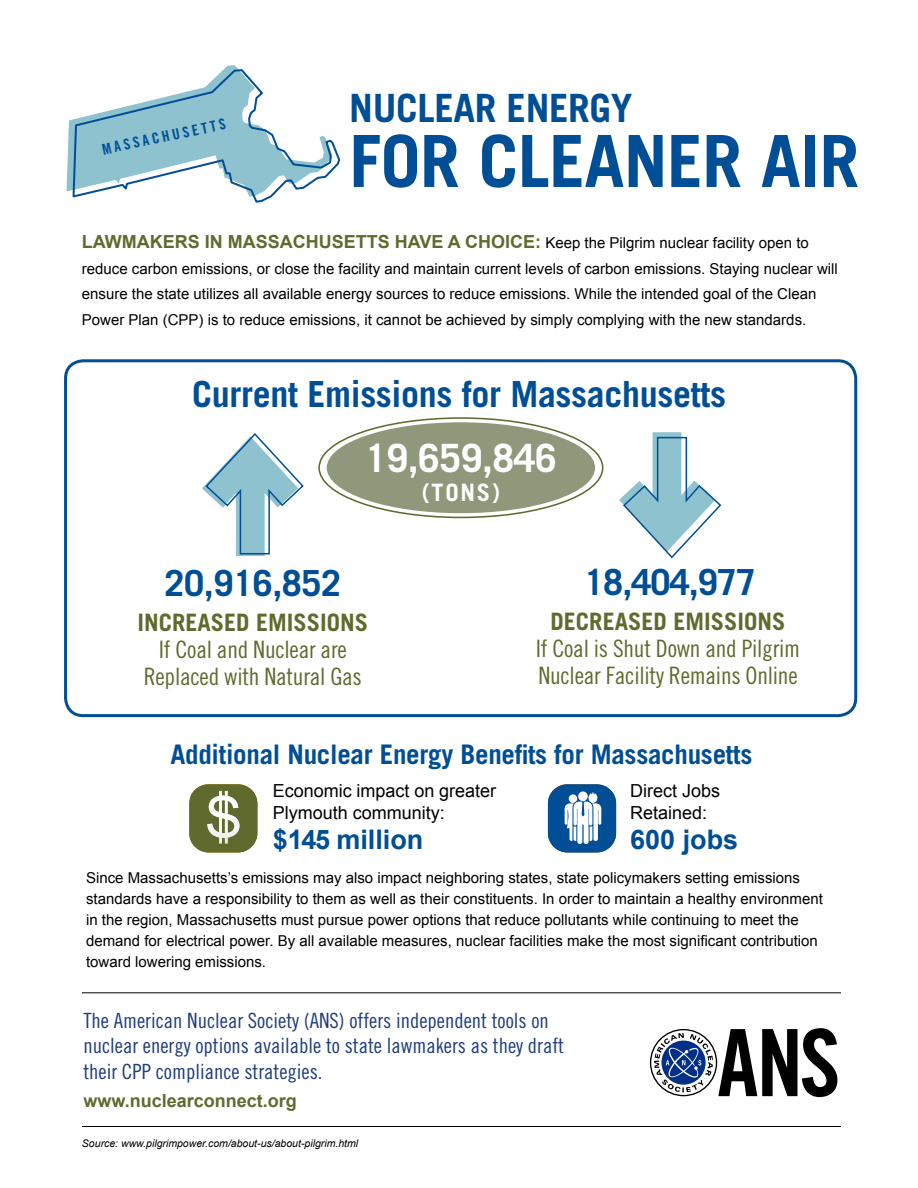
<style>
.page{position:relative;width:918px;height:1188px;background:#fff}
.page>*{position:absolute;margin:0;border:0;box-sizing:border-box;transform-origin:0 0}
.t1{font:700 72px "Trade Gothic";letter-spacing:-.01em;color:#004e95}
.t2{font:700 39px "Trade Gothic";letter-spacing:-.01em;color:#004e95}
.t3{font:700 39px "Trade Gothic";letter-spacing:-.01em;color:#fff}
.t4{font:700 36px "Trade Gothic";letter-spacing:-.01em;color:#004e95}
.t5{font:700 27px "Trade Gothic";letter-spacing:-.01em;color:#004e95}
.t6{font:700 27px "Arial";color:#004e95}
.t7{font:24px/27px "Trade Gothic Cond Eighteen";letter-spacing:-.01em;color:#616a2e}
.t8{font:700 24px "Trade Gothic";color:#616a2e}
.t9{font:700 24px "Trade Gothic";color:#fff}
.t10{font:21px/25.2px "Trade Gothic Cond Eighteen";color:#1f3d7c}
.t11{font:700 18px "Arial";color:#616a2e}
.t12{font:18px/21.6px "Arial";color:#000}
.t13{font:15px/21px "Arial";color:#000}
.t14{font:15px "Trade Gothic Bold Cond Twenty";color:#004e95}
.t15{font:italic 10.5px "Arial";color:#000}
.s1{font-weight:400;font-size:15px;color:#000}
</style>
<div class="page">
<svg style="left:650px;top:1028px;width:187px;height:69px"></svg>
<div style="left:64px;top:359px;width:793px;height:358px;border:3px solid #004e95;border-radius:18px"></div>
<div style="left:189px;top:784px;width:68px;height:68px;background:#616a2e;border-radius:19px"></div>
<svg style="left:190px;top:789px;width:67px;height:63px"></svg>
<div style="left:548px;top:784px;width:68px;height:68px;background:#004e95;border-radius:19px"></div>
<svg style="left:548px;top:789px;width:68px;height:63px"></svg>
<hr style="left:82px;top:992px;width:759px;height:1px;background:#000">
<hr style="left:82px;top:1126px;width:759px;height:1px;background:#000">
<div style="left:327px;top:422px;width:268px;height:91px;background:#8f987a;border-radius:50%"></div>
<svg style="left:67px;top:65px;width:274px;height:138px"></svg>
<svg style="left:619px;top:432px;width:103px;height:127px"></svg>
<svg style="left:202px;top:433px;width:102px;height:123px"></svg>
<p class="t14" style="left:100px;top:141px;width:127px;rotate:-12deg">MASSACHUSETTS</p>
<h2 class="t2" style="left:349px;top:85px;width:285px">NUCLEAR ENERGY</h2>
<h1 class="t1" style="left:349px;top:117px;width:512px">FOR CLEANER AIR</h1>
<p class="t11" style="left:82px;top:232px;width:728px">LAWMAKERS IN MASSACHUSETTS HAVE A CHOICE: <span class="s1">Keep the Pilgrim nuclear facility open to</span></p>
<p class="t13" style="left:82px;top:256px;width:757px;line-height:25.5px">reduce carbon emissions, or close the facility and maintain current levels of carbon emissions. Staying nuclear will ensure the state utilizes all available energy sources to reduce emissions. While the intended goal of the Clean<br>Power Plan (CPP) is to reduce emissions, it cannot be achieved by simply complying with the new standards.</p>
<h3 class="t4" style="left:192px;top:372px;width:535px">Current Emissions for Massachusetts</h3>
<h2 class="t3" style="left:365px;top:434px;width:193px">19,659,846</h2>
<h3 class="t9" style="left:422px;top:478px;width:80px">(TONS)</h3>
<h3 class="t4" style="left:164px;top:561px;width:178px">20,916,852</h3>
<h3 class="t8" style="left:137px;top:608px;width:232px">INCREASED EMISSIONS</h3>
<h3 class="t7" style="left:144px;top:636px;width:220px;text-align:center">If Coal and Nuclear are<br>Replaced with Natural Gas</h3>
<h3 class="t4" style="left:584px;top:560px;width:174px">18,404,977</h3>
<h3 class="t8" style="left:551px;top:607px;width:236px">DECREASED EMISSIONS</h3>
<h3 class="t7" style="left:536px;top:635px;width:266px">If Coal is Shut Down and Pilgrim<br>Nuclear Facility Remains Online</h3>
<h3 class="t5" style="left:170px;top:738px;width:584px">Additional Nuclear Energy Benefits for Massachusetts</h3>
<p class="t12" style="left:273px;top:780px;width:225px">Economic impact on greater<br>Plymouth community:</p>
<h3 class="t6" style="left:273px;top:824px;width:152px">$145 million</h3>
<p class="t12" style="left:630px;top:780px;width:92px">Direct Jobs<br>Retained:</p>
<h3 class="t6" style="left:630px;top:824px;width:110px">600 jobs</h3>
<p class="t13" style="left:86px;top:867px;width:738px">Since Massachusetts’s emissions may also impact neighboring states, state policymakers setting emissions standards have a responsibility to them as well as their constituents. In order to maintain a healthy environment in the region, Massachusetts must pursue power options that reduce pollutants while continuing to meet the demand for electrical power. By all available measures, nuclear facilities make the most significant contribution toward lowering emissions.</p>
<h3 class="t10" style="left:83px;top:1008px;width:482px">The American Nuclear Society (ANS) offers independent tools on nuclear energy options available to state lawmakers as they draft their CPP compliance strategies.</h3>
<p class="t11" style="left:83px;top:1090px;width:215px">www.nuclearconnect.org</p>
<p class="t15" style="left:82px;top:1137px;width:278px">Source: www.pilgrimpower.com/about-us/about-pilgrim.html</p>
</div>
